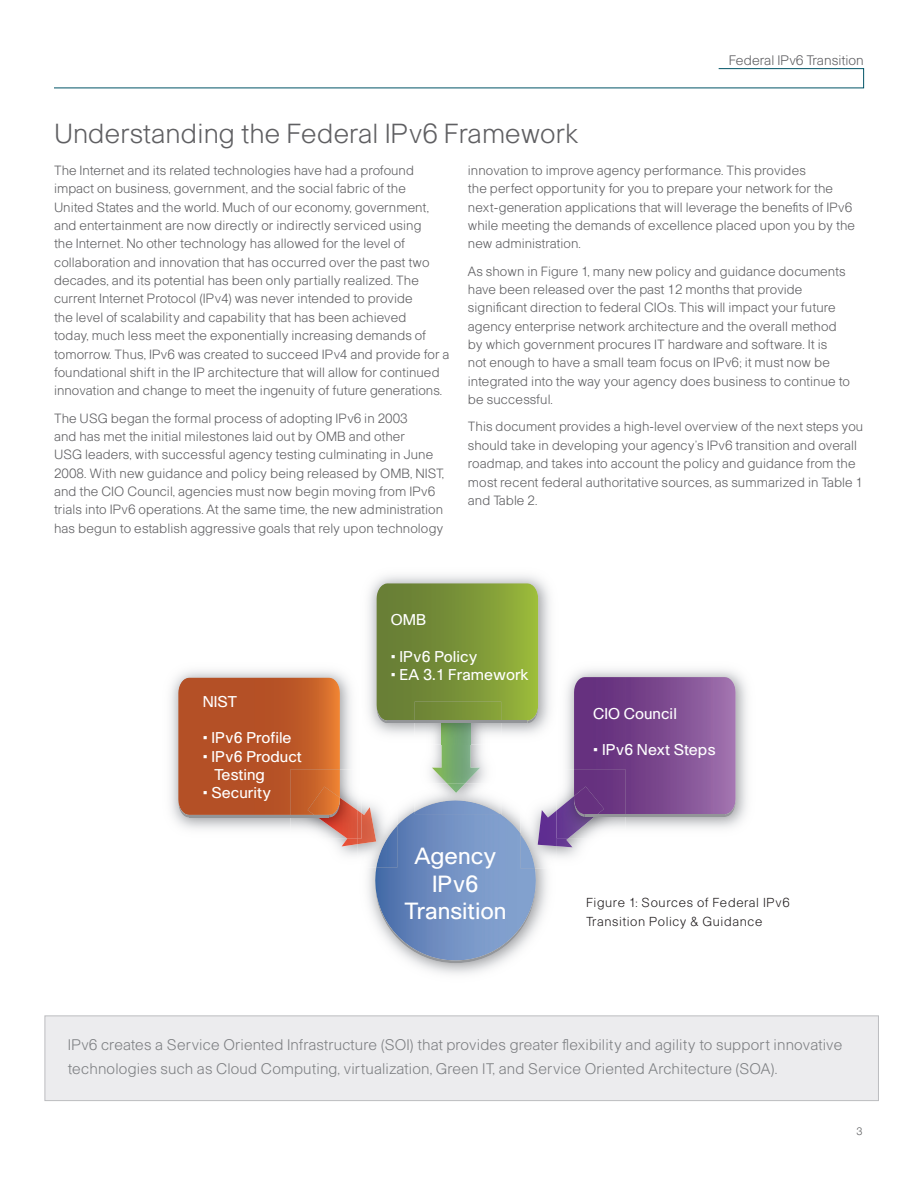
<style>
.page{position:relative;width:918px;height:1188px;background:#fff}
.page>*{position:absolute;margin:0;border:0;box-sizing:border-box;transform-origin:0 0}
.t1{font:300 27px "Cisco";letter-spacing:.005em;color:#5f5f62}
.t2{font:22.95px/27.5px "Cisco";color:#fff;text-align:center}
.t3{font:15.3px/18.3px "Cisco";color:#fff}
.t4{font:300 15px/24px "Cisco";letter-spacing:.01em;color:#7d7f82}
.t5{font:300 13.5px "Cisco";color:#5f5f62}
.t6{font:300 13.2px/18.3px "Cisco";letter-spacing:.005em;color:#5f5f62}
.t7{font:300 12.75px/18.3px "Cisco";letter-spacing:.045em;color:#231f20}
.t8{font:300 10.5px "Cisco";color:#57585a}
</style>
<div class="page">
<svg style="left:54px;top:68px;width:810px;height:21px"></svg>
<div style="left:45px;top:1015px;width:834px;height:86px;background:#ececee;border:1px solid #bcbdc0"></div>
<img style="left:331px;top:839px;width:27px;height:17px">
<img style="left:342px;top:839px;width:16px;height:7px">
<img style="left:290px;top:769px;width:68px;height:66px">
<img style="left:314px;top:798px;width:44px;height:41px">
<svg style="left:178px;top:678px;width:163px;height:140px;background:#bb5a2c"></svg>
<img style="left:432px;top:744px;width:48px;height:39px">
<img style="left:368px;top:575px;width:182px;height:169px">
<img style="left:442px;top:723px;width:29px;height:21px">
<svg style="left:377px;top:583px;width:162px;height:140px;background:#7d953c"></svg>
<img style="left:557px;top:838px;width:30px;height:20px">
<img style="left:557px;top:838px;width:16px;height:9px">
<img style="left:558px;top:796px;width:40px;height:42px">
<svg style="left:574px;top:677px;width:162px;height:140px;background:#7d4c90"></svg>
<img style="left:358px;top:783px;width:39px;height:85px">
<img style="left:358px;top:807px;width:18px;height:37px">
<img style="left:358px;top:783px;width:3px;height:28px">
<img style="left:358px;top:811px;width:3px;height:28px">
<img style="left:447px;top:783px;width:18px;height:10px">
<img style="left:520px;top:783px;width:37px;height:85px">
<img style="left:538px;top:810px;width:19px;height:36px">
<svg style="left:557px;top:795px;width:1px;height:43px"></svg>
<img style="left:375px;top:812px;width:161px;height:59px">
<img style="left:376px;top:825px;width:21px;height:40px">
<img style="left:415px;top:800px;width:85px;height:13px">
<img style="left:521px;top:833px;width:14px;height:1px">
<svg style="left:375px;top:800px;width:161px;height:160px;background:#7190c2"></svg>
<img style="left:520px;top:834px;width:15px;height:34px">
<svg style="left:375px;top:880px;width:161px;height:83px;background:#8aa2c9"></svg>
<h1 class="t1" style="left:54px;top:117px;width:525px">Understanding the Federal IPv6 Framework</h1>
<p class="t5" style="left:729px;top:52px;width:137px">Federal IPv6 Transition</p>
<p class="t6" style="left:54px;top:161px;width:397px">The Internet and its related technologies have had a profound impact on business, government, and the social fabric of the<br>United States and the world. Much of our economy, government, and entertainment are now directly or indirectly serviced using<br>the Internet. No other technology has allowed for the level of collaboration and innovation that has occurred over the past two decades, and its potential has been only partially realized. The current Internet Protocol (IPv4) was never intended to provide<br>the level of scalability and capability that has been achieved<br>today, much less meet the exponentially increasing demands of tomorrow. Thus, IPv6 was created to succeed IPv4 and provide for a foundational shift in the IP architecture that will allow for continued innovation and change to meet the ingenuity of future generations.</p>
<p class="t6" style="left:54px;top:408px;width:392px">The USG began the formal process of adopting IPv6 in 2003<br>and has met the initial milestones laid out by OMB and other<br>USG leaders, with successful agency testing culminating in June 2008. With new guidance and policy being released by OMB, NIST, and the CIO Council, agencies must now begin moving from IPv6 trials into IPv6 operations. At the same time, the new administration has begun to establish aggressive goals that rely upon technology</p>
<p class="t6" style="left:468px;top:161px;width:389px">innovation to improve agency performance. This provides<br>the perfect opportunity for you to prepare your network for the next-generation applications that will leverage the benefits of IPv6 while meeting the demands of excellence placed upon you by the new administration.</p>
<p class="t6" style="left:468px;top:261px;width:384px">As shown in Figure 1, many new policy and guidance documents have been released over the past 12 months that provide significant direction to federal CIOs. This will impact your future agency enterprise network architecture and the overall method by which government procures IT hardware and software. It is<br>not enough to have a small team focus on IPv6; it must now be integrated into the way your agency does business to continue to be successful.</p>
<p class="t6" style="left:468px;top:417px;width:397px">This document provides a high-level overview of the next steps you should take in developing your agency’s IPv6 transition and overall roadmap, and takes into account the policy and guidance from the most recent federal authoritative sources, as summarized in Table 1 and Table 2.</p>
<p class="t3" style="left:203px;top:692px;width:36px">NIST</p>
<p class="t3" style="left:203px;top:728px;width:90px">• IPv6 Profile</p>
<p class="t3" style="left:214px;top:747px;width:89px;text-indent:-11px">• IPv6 Product<br>Testing</p>
<p class="t3" style="left:203px;top:784px;width:70px">• Security</p>
<p class="t3" style="left:391px;top:610px;width:37px">OMB</p>
<p class="t3" style="left:391px;top:647px;width:88px">• IPv6 Policy</p>
<p class="t3" style="left:391px;top:665px;width:139px">• EA 3.1 Framework</p>
<h2 class="t2" style="left:404px;top:842px;width:104px">Agency<br>IPv6<br>Transition</h2>
<p class="t3" style="left:593px;top:704px;width:85px">CIO Council</p>
<p class="t3" style="left:593px;top:741px;width:124px">• IPv6 Next Steps</p>
<p class="t7" style="left:586px;top:893px;width:205px">Figure 1: Sources of Federal IPv6<br>Transition Policy &amp; Guidance</p>
<p class="t4" style="left:68px;top:1033px;width:776px">IPv6 creates a Service Oriented Infrastructure (SOI) that provides greater flexibility and agility to support innovative technologies such as Cloud Computing, virtualization, Green IT, and Service Oriented Architecture (SOA).</p>
<p class="t8" style="left:857px;top:1125px;width:7px">3</p>
</div>
